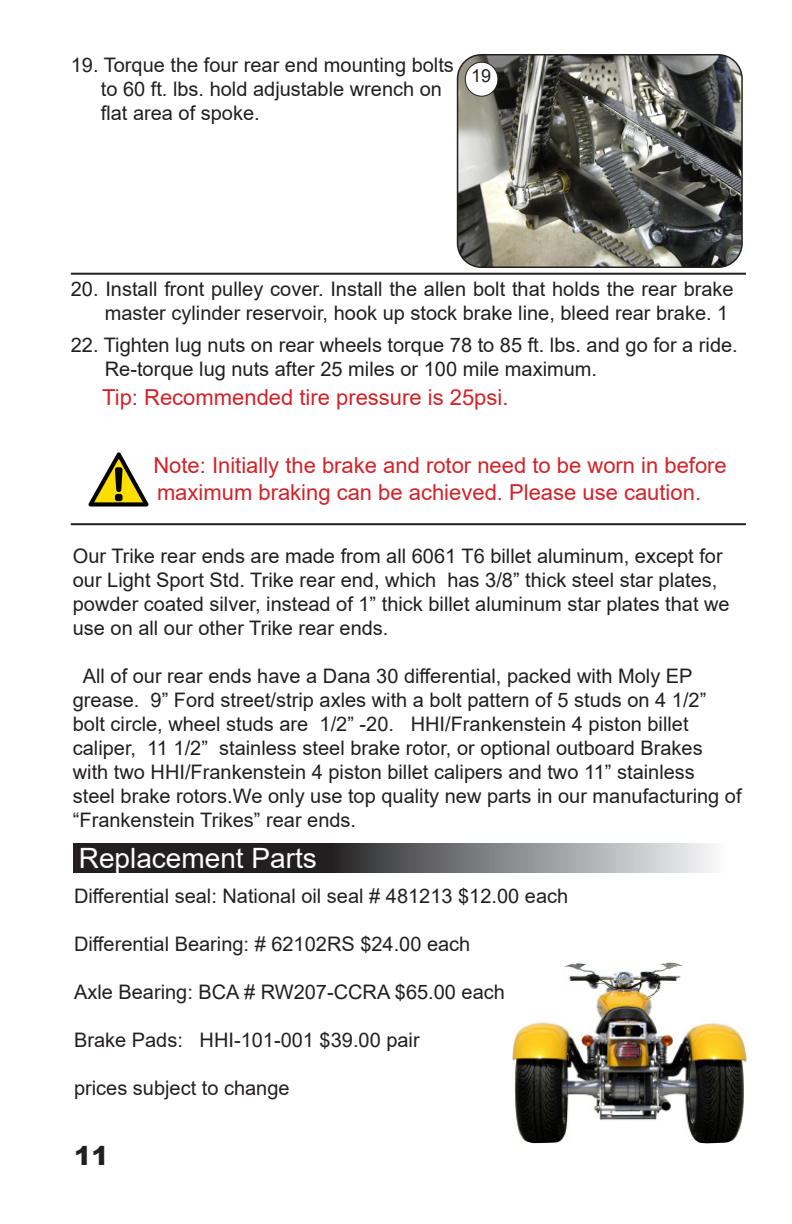
<style>
.page{position:relative;width:792px;height:1224px;background:#fff}
.page>*{position:absolute;margin:0;border:0;box-sizing:border-box;transform-origin:0 0}
.Paragraph_Style_2{font:28px "Arial";color:#fff}
.Paragraph_Style_2-2{font:900 26px "Arial";color:#231f20}
.Paragraph_Style_2-3{font:22px/26.4px "Arial";color:#d1232a}
.Paragraph_Style_2-4{font:20px/24px "Arial";color:#231f20}
.Paragraph_Style_2-5{font:18px "Arial";color:#231f20}
</style>
<div class="page">
<img style="left:512px;top:962px;width:235px;height:182px">
<svg style="left:74px;top:843px;width:639px;height:30px;background:#636264"></svg>
<img style="left:458px;top:55px;width:282px;height:212px">
<div style="left:457px;top:54px;width:286px;height:214px;border:2px solid #231f20;border-radius:24px"></div>
<div style="left:465px;top:62px;width:33px;height:34px;background:#fff;border-radius:50%"></div>
<div style="left:465px;top:62px;width:33px;height:35px;border:1px solid #231f20;border-radius:50%"></div>
<hr style="left:71px;top:273px;width:675px;height:2px;background:#231f20">
<svg style="left:88px;top:452px;width:61px;height:55px"></svg>
<hr style="left:71px;top:523px;width:675px;height:2px;background:#231f20">
<p class="Paragraph_Style_2-4" style="left:101px;top:53px;width:355px;text-indent:-30px">19. Torque the four rear end mounting bolts to 60 ft. lbs. hold adjustable wrench on flat area of spoke.</p>
<p class="Paragraph_Style_2-5" style="left:471px;top:63px;width:22px">19</p>
<p class="Paragraph_Style_2-4" style="left:71px;top:277px;width:664px;text-align:right">20. Install front pulley cover. Install the allen bolt that holds the rear brake master cylinder reservoir, hook up stock brake line, bleed rear brake. 1</p>
<p class="Paragraph_Style_2-4" style="left:105px;top:333px;width:635px;text-indent:-34px">22. Tighten lug nuts on rear wheels torque 78 to 85 ft. lbs. and go for a ride.<br>Re-torque lug nuts after 25 miles or 100 mile maximum.</p>
<p class="Paragraph_Style_2-3" style="left:102px;top:383px;width:408px">Tip: Recommended tire pressure is 25psi.</p>
<p class="Paragraph_Style_2-3" style="left:153px;top:452px;width:575px">Note: Initially the brake and rotor need to be worn in before maximum braking can be achieved. Please use caution.</p>
<p class="Paragraph_Style_2-4" style="left:73px;top:544px;width:658px">Our Trike rear ends are made from all 6061 T6 billet aluminum, except for our Light Sport Std. Trike rear end, which has 3/8” thick steel star plates, powder coated silver, instead of 1” thick billet aluminum star plates that we use on all our other Trike rear ends.</p>
<p class="Paragraph_Style_2-4" style="left:73px;top:664px;width:670px;text-indent:10px">All of our rear ends have a Dana 30 differential, packed with Moly EP grease. 9” Ford street/strip axles with a bolt pattern of 5 studs on 4 1/2” bolt circle, wheel studs are 1/2” -20. HHI/Frankenstein 4 piston billet caliper, 11 1/2” stainless steel brake rotor, or optional outboard Brakes with two HHI/Frankenstein 4 piston billet calipers and two 11” stainless steel brake rotors.We only use top quality new parts in our manufacturing of “Frankenstein Trikes” rear ends.</p>
<p class="Paragraph_Style_2" style="left:79px;top:839px;width:240px">Replacement Parts</p>
<p class="Paragraph_Style_2-4" style="left:74px;top:883px;width:496px">Differential seal: National oil seal # 481213 $12.00 each</p>
<p class="Paragraph_Style_2-4" style="left:74px;top:931px;width:398px">Differential Bearing: # 62102RS $24.00 each</p>
<p class="Paragraph_Style_2-4" style="left:74px;top:979px;width:432px">Axle Bearing: BCA # RW207-CCRA $65.00 each</p>
<p class="Paragraph_Style_2-4" style="left:74px;top:1027px;width:347px">Brake Pads: HHI-101-001 $39.00 pair</p>
<p class="Paragraph_Style_2-4" style="left:74px;top:1075px;width:217px">prices subject to change</p>
<p class="Paragraph_Style_2-2" style="left:74px;top:1137px;width:36px">11</p>
</div>
